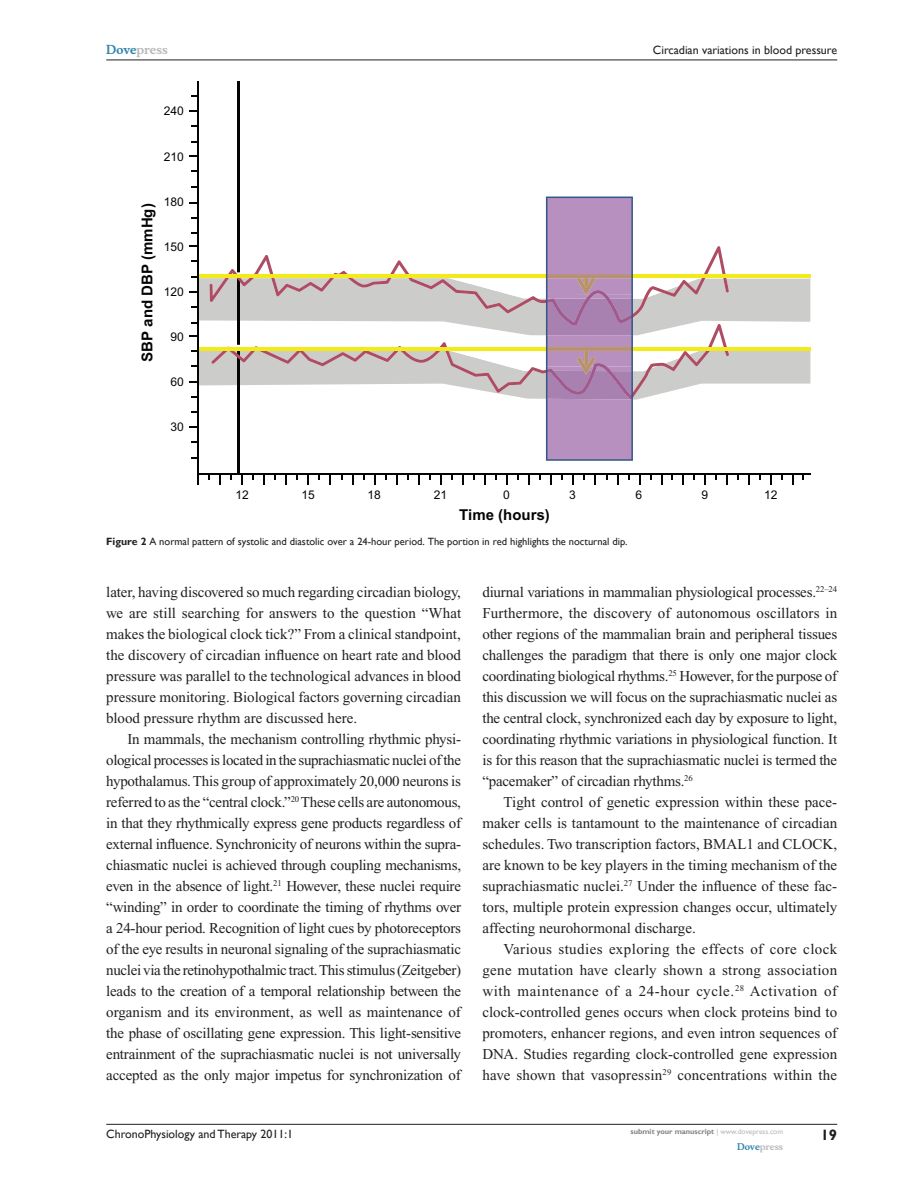
<style>
.page{position:relative;width:918px;height:1188px;background:#fff}
.page>*{position:absolute;margin:0;border:0;box-sizing:border-box;transform-origin:0 0}
.t1{font:15px/21px "Times New Roman";color:#231f20;text-align:justify}
.t2{font:700 15px "Arial";color:#040503}
.t3{font:700 15px "Gill Sans";color:#231f20}
.t4{font:12px "Gill Sans";color:#231f20}
.t5{font:12px "Arial";color:#040503}
.t6{font:700 12px "Musee";color:#b8b9bc}
.t7{font:10.5px "Gill Sans";color:#231f20}
.t8{font:700 9px "Musee";color:#b8b9bc}
.t9{font:700 7.5px "Gill Sans";color:#808285}
.s1{color:#3485ae}
.s2{font-weight:700}
.s3{font-weight:400;color:#b8b9bc}
</style>
<div class="page">
<hr style="left:106px;top:1124px;width:731px;height:1px;background:#231f20">
<hr style="left:106px;top:60px;width:731px;height:1px;background:#231f20">
<hr style="left:198px;top:473px;width:613px;height:1px;background:#040503">
<svg style="left:208px;top:474px;width:2px;height:6px"></svg>
<svg style="left:241px;top:474px;width:2px;height:10px"></svg>
<svg style="left:263px;top:474px;width:2px;height:10px"></svg>
<svg style="left:473px;top:474px;width:2px;height:6px"></svg>
<svg style="left:506px;top:474px;width:2px;height:10px"></svg>
<svg style="left:528px;top:474px;width:2px;height:10px"></svg>
<svg style="left:606px;top:474px;width:2px;height:6px"></svg>
<svg style="left:639px;top:474px;width:2px;height:10px"></svg>
<svg style="left:661px;top:474px;width:2px;height:10px"></svg>
<svg style="left:671px;top:474px;width:2px;height:6px"></svg>
<svg style="left:704px;top:474px;width:2px;height:10px"></svg>
<svg style="left:726px;top:474px;width:2px;height:10px"></svg>
<hr style="left:237px;top:81px;width:3px;height:393px;background:#040503">
<svg style="left:189px;top:110px;width:9px;height:2px"></svg>
<hr style="left:198px;top:81px;width:1px;height:403px;background:#040503">
<svg style="left:189px;top:197px;width:621px;height:264px"></svg>
<p class="t6" style="left:106px;top:43px;width:63px"><span class="s1">Dove</span>press</p>
<p class="t5" style="left:164px;top:104px;width:22px">240</p>
<p class="t5" style="left:164px;top:150px;width:22px">210</p>
<p class="t2" style="left:138px;top:362px;width:160px;rotate:-90deg">SBP and DBP (mmHg)</p>
<p class="t5" style="left:164px;top:195px;width:22px">180</p>
<p class="t5" style="left:164px;top:240px;width:22px">150</p>
<p class="t5" style="left:164px;top:285px;width:22px">120</p>
<p class="t5" style="left:171px;top:330px;width:15px">90</p>
<p class="t5" style="left:171px;top:375px;width:15px">60</p>
<p class="t5" style="left:171px;top:420px;width:15px">30</p>
<p class="t4" style="left:653px;top:43px;width:186px">Circadian variations in blood pressure</p>
<p class="t5" style="left:235px;top:488px;width:15px">12</p>
<p class="t5" style="left:302px;top:488px;width:15px">15</p>
<p class="t5" style="left:368px;top:488px;width:15px">18</p>
<p class="t5" style="left:434px;top:488px;width:15px">21</p>
<p class="t5" style="left:503px;top:488px;width:8px">0</p>
<p class="t2" style="left:459px;top:506px;width:92px">Time (hours)</p>
<p class="t5" style="left:569px;top:488px;width:8px">3</p>
<p class="t5" style="left:635px;top:488px;width:8px">6</p>
<p class="t5" style="left:701px;top:488px;width:8px">9</p>
<p class="t5" style="left:764px;top:488px;width:15px">12</p>
<p class="t7" style="left:106px;top:536px;width:523px"><span class="s2">Figure 2</span> A normal pattern of systolic and diastolic over a 24-hour period. The portion in red highlights the nocturnal dip.</p>
<p class="t1" style="left:106px;top:581px;width:356px">later, having discovered so much regarding circadian biology, we are still searching for answers to the question “What makes the biological clock tick?” From a clinical standpoint, the discovery of circadian influence on heart rate and blood pressure was parallel to the technological advances in blood pressure monitoring. Biological factors governing circadian blood pressure rhythm are discussed here.</p>
<p class="t1" style="left:106px;top:728px;width:356px;text-indent:21px">In mammals, the mechanism controlling rhythmic physi&shy;ological processes is located in the suprachiasmatic nuclei of the hypothalamus. This group of approximately 20,000 neurons is referred to as the “central clock.”<sup>20</sup> These cells are autonomous, in that they rhythmically express gene products regardless of external influence. Synchronicity of neurons within the supra&shy;chiasmatic nuclei is achieved through coupling mechanisms, even in the absence of light.<sup>21</sup> However, these nuclei require “winding” in order to coordinate the timing of rhythms over a 24-hour period. Recognition of light cues by photoreceptors of the eye results in neuronal signaling of the suprachiasmatic nuclei via the retinohypothalmic tract. This stimulus (Zeitgeber) leads to the creation of a temporal relationship between the organism and its environment, as well as maintenance of the phase of oscillating gene expression. This light-sensitive entrainment of the suprachiasmatic nuclei is not universally accepted as the only major impetus for synchronization of</p>
<p class="t1" style="left:482px;top:581px;width:356px">diurnal variations in mammalian physiological processes.<sup>22–24<br></sup>Furthermore, the discovery of autonomous oscillators in other regions of the mammalian brain and peripheral tissues challenges the paradigm that there is only one major clock coordinating biological rhythms.<sup>25</sup> However, for the purpose of this discussion we will focus on the suprachiasmatic nuclei as the central clock, synchronized each day by exposure to light, coordinating rhythmic variations in physiological function. It is for this reason that the suprachiasmatic nuclei is termed the “pacemaker” of circadian rhythms.<sup>26</sup></p>
<p class="t1" style="left:482px;top:791px;width:356px;text-indent:21px">Tight control of genetic expression within these pace&shy;maker cells is tantamount to the maintenance of circadian schedules. Two transcription factors, BMAL1 and CLOCK, are known to be key players in the timing mechanism of the suprachiasmatic nuclei.<sup>27</sup> Under the influence of these fac&shy;tors, multiple protein expression changes occur, ultimately affecting neurohormonal discharge.</p>
<p class="t1" style="left:482px;top:938px;width:357px;text-indent:21px">Various studies exploring the effects of core clock gene mutation have clearly shown a strong association with maintenance of a 24-hour cycle.<sup>28</sup> Activation of clock-controlled genes occurs when clock proteins bind to promoters, enhancer regions, and even intron sequences of DNA. Studies regarding clock-controlled gene expression have shown that vasopressin<sup>29</sup> concentrations within the</p>
<p class="t4" style="left:106px;top:1127px;width:188px">ChronoPhysiology and Therapy 2011:1</p>
<p class="t9" style="left:631px;top:1127px;width:154px">submit your manuscript <span class="s3">| www.dovepress.com</span></p>
<p class="t8" style="left:737px;top:1141px;width:48px"><span class="s1">Dove</span>press</p>
<p class="t3" style="left:821px;top:1126px;width:18px">19</p>
</div>
